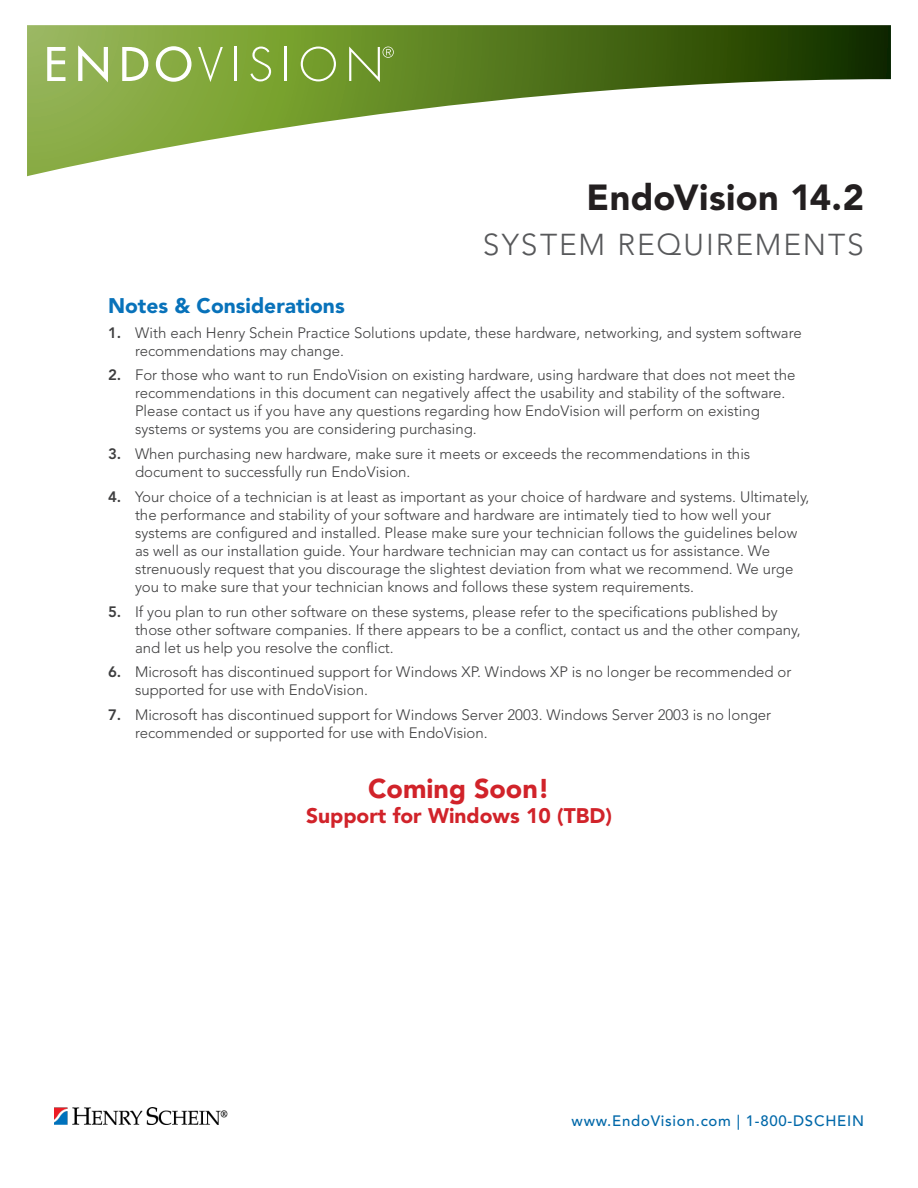
<style>
.page{position:relative;width:918px;height:1188px;background:#fff}
.page>*{position:absolute;margin:0;border:0;box-sizing:border-box;transform-origin:0 0}
.t1{font:900 36px "Avenir LT Std";letter-spacing:.01em;color:#231f20}
.t2{font:300 30px "Avenir LT Std";letter-spacing:.065em;color:#57585a}
.t3{font:900 27px "Avenir LT Std";color:#d1232a}
.t4{font:900 21px "Avenir LT Std";color:#d1232a}
.t5{font:900 21px "Avenir LT Std";color:#0872ba}
.t6{font:300 15px/18px "Avenir LT Std";color:#3e3e3f}
.t7{font:500 15px "Avenir LT Std";letter-spacing:.05em;color:#0068a9}
.s1{font-weight:800}
</style>
<div class="page">
<svg style="left:27px;top:25px;width:864px;height:151px"></svg>
<svg style="left:47px;top:47px;width:19px;height:34px"></svg>
<svg style="left:78px;top:45px;width:30px;height:37px"></svg>
<svg style="left:122px;top:47px;width:26px;height:34px"></svg>
<svg style="left:156px;top:46px;width:35px;height:36px"></svg>
<svg style="left:198px;top:47px;width:25px;height:35px"></svg>
<hr style="left:235px;top:47px;width:2px;height:34px;background:#fff">
<svg style="left:250px;top:47px;width:21px;height:34px"></svg>
<hr style="left:285px;top:47px;width:2px;height:34px;background:#fff">
<svg style="left:301px;top:47px;width:35px;height:34px"></svg>
<svg style="left:349px;top:47px;width:45px;height:35px;background:#82a34b"></svg>
<img style="left:54px;top:1107px;width:174px;height:17px">
<h1 class="t1" style="left:587px;top:176px;width:279px">EndoVision 14.2</h1>
<h2 class="t2" style="left:483px;top:227px;width:383px">SYSTEM REQUIREMENTS</h2>
<h3 class="t5" style="left:108px;top:293px;width:238px">Notes &amp; Considerations</h3>
<p class="t6" style="left:135px;top:324px;width:668px;text-indent:-27px"><span class="s1">1.</span> With each Henry Schein Practice Solutions update, these hardware, networking, and system software recommendations may change.</p>
<p class="t6" style="left:135px;top:366px;width:662px;text-indent:-27px"><span class="s1">2.</span> For those who want to run EndoVision on existing hardware, using hardware that does not meet the recommendations in this document can negatively affect the usability and stability of the software.<br>Please contact us if you have any questions regarding how EndoVision will perform on existing systems or systems you are considering purchasing.</p>
<p class="t6" style="left:135px;top:445px;width:617px;text-indent:-27px"><span class="s1">3.</span> When purchasing new hardware, make sure it meets or exceeds the recommendations in this document to successfully run EndoVision.</p>
<p class="t6" style="left:135px;top:488px;width:676px;text-indent:-27px"><span class="s1">4.</span> Your choice of a technician is at least as important as your choice of hardware and systems. Ultimately, the performance and stability of your software and hardware are intimately tied to how well your systems are configured and installed. Please make sure your technician follows the guidelines below as well as our installation guide. Your hardware technician may can contact us for assistance. We strenuously request that you discourage the slightest deviation from what we recommend. We urge you to make sure that your technician knows and follows these system requirements.</p>
<p class="t6" style="left:135px;top:603px;width:667px;text-indent:-27px"><span class="s1">5.</span> If you plan to run other software on these systems, please refer to the specifications published by those other software companies. If there appears to be a conflict, contact us and the other company, and let us help you resolve the conflict.</p>
<p class="t6" style="left:135px;top:663px;width:658px;text-indent:-27px"><span class="s1">6.</span> Microsoft has discontinued support for Windows XP. Windows XP is no longer be recommended or supported for use with EndoVision.</p>
<p class="t6" style="left:135px;top:706px;width:638px;text-indent:-27px"><span class="s1">7.</span> Microsoft has discontinued support for Windows Server 2003. Windows Server 2003 is no longer recommended or supported for use with EndoVision.</p>
<h3 class="t3" style="left:368px;top:772px;width:183px">Coming Soon!</h3>
<h3 class="t4" style="left:306px;top:803px;width:307px">Support for Windows 10 (TBD)</h3>
<p class="t7" style="left:572px;top:1112px;width:294px">www.EndoVision.com | 1-800-DSCHEIN</p>
</div>
